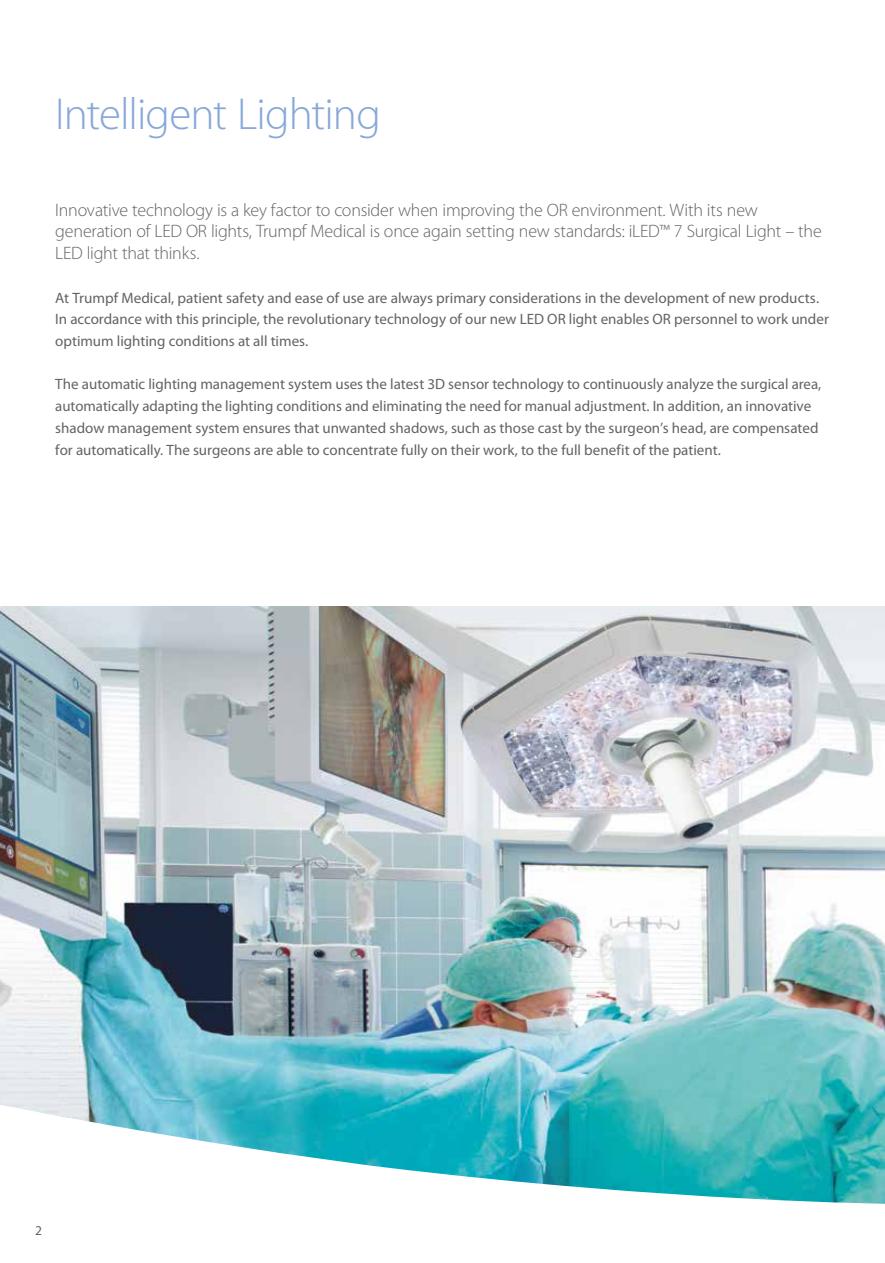
<style>
.page{position:relative;width:885px;height:1263px;background:#fff}
.page>*{position:absolute;margin:0;border:0;box-sizing:border-box;transform-origin:0 0}
.t1{font:300 45px "Myriad Pro";letter-spacing:-.02em;color:#88a8d8}
.t2{font:300 18px/21.8px "Myriad Pro";letter-spacing:-.015em;color:#636362}
.t3{font:15px/21.8px "Myriad Pro";color:#636362}
.t4{font:13.5px "Myriad Pro";color:#636362}
</style>
<div class="page">
<img style="left:0;top:606px;width:884px;height:205px">
<img style="left:0;top:811px;width:884px;height:393px">
<h1 class="t1" style="left:55px;top:89px;width:327px">Intelligent Lighting</h1>
<p class="t2" style="left:55px;top:199px;width:768px">Innovative technology is a key factor to consider when improving the OR environment. With its new generation of LED OR lights, Trumpf Medical is once again setting new standards: iLED™ 7 Surgical Light – the<br>LED light that thinks.</p>
<p class="t3" style="left:55px;top:287px;width:775px">At Trumpf Medical, patient safety and ease of use are always primary considerations in the development of new products.<br>In accordance with this principle, the revolutionary technology of our new LED OR light enables OR personnel to work under optimum lighting conditions at all times.</p>
<p class="t3" style="left:55px;top:374px;width:767px">The automatic lighting management system uses the latest 3D sensor technology to continuously analyze the surgical area, automatically adapting the lighting conditions and eliminating the need for manual adjustment. In addition, an innovative shadow management system ensures that unwanted shadows, such as those cast by the surgeon’s head, are compensated for automatically. The surgeons are able to concentrate fully on their work, to the full benefit of the patient.</p>
<p class="t4" style="left:35px;top:1223px;width:8px">2</p>
</div>
